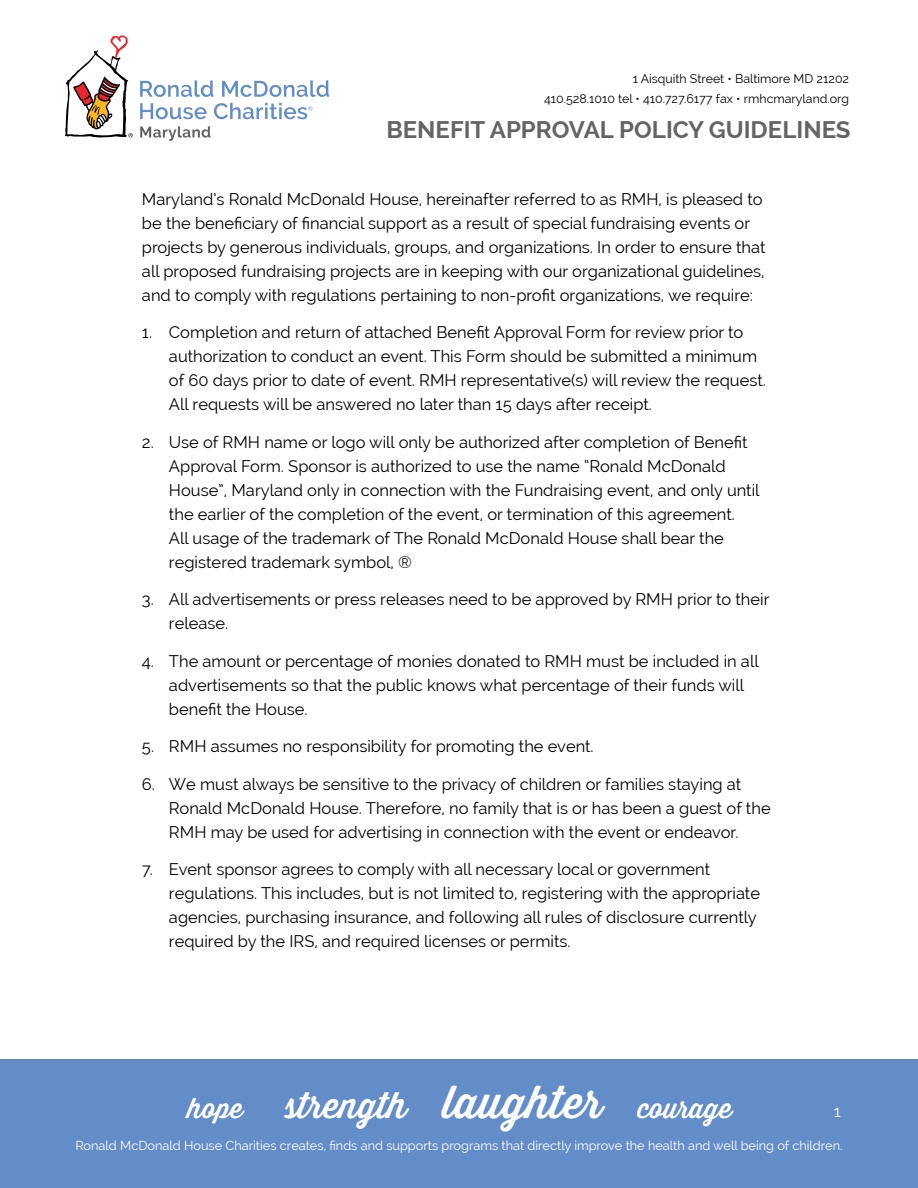
<style>
.page{position:relative;width:918px;height:1188px;background:#fff}
.page>*{position:absolute;margin:0;border:0;box-sizing:border-box;transform-origin:0 0}
.t1{font:27.75px "Thirsty Rough Reg";color:#fff}
.t2{font:700 24px "Raleway";color:#636466}
.t3{font:16.5px/24px "Raleway";color:#000}
.t4{font:16.5px "Raleway";color:#fff}
.t5{font:12.75px "Raleway";color:#fff}
.t6{font:12.3px/19.5px "Raleway";color:#000;text-align:right}
.s1{font-size:36px}
.s2{font-size:45px}
</style>
<div class="page">
<div style="left:0;top:1059px;width:918px;height:129px;background:#638dc9"></div>
<svg style="left:65px;top:35px;width:68px;height:103px"></svg>
<svg style="left:140px;top:80px;width:73px;height:17px"></svg>
<svg style="left:222px;top:80px;width:107px;height:17px"></svg>
<svg style="left:140px;top:103px;width:67px;height:16px"></svg>
<svg style="left:214px;top:103px;width:98px;height:16px"></svg>
<svg style="left:140px;top:126px;width:70px;height:15px"></svg>
<p class="t6" style="left:544px;top:69px;width:307px">1 Aisquith Street • Baltimore MD 21202<br>410.528.1010 tel • 410.727.6177 fax • rmhcmaryland.org</p>
<h2 class="t2" style="left:386px;top:116px;width:466px">BENEFIT APPROVAL POLICY GUIDELINES</h2>
<p class="t3" style="left:142px;top:187px;width:625px">Maryland’s Ronald McDonald House, hereinafter referred to as RMH, is pleased to be the beneficiary of financial support as a result of special fundraising events or projects by generous individuals, groups, and organizations. In order to ensure that all proposed fundraising projects are in keeping with our organizational guidelines, and to comply with regulations pertaining to non-profit organizations, we require:</p>
<p class="t3" style="left:169px;top:320px;width:599px;text-indent:-27px">1. Completion and return of attached Benefit Approval Form for review prior to authorization to conduct an event. This Form should be submitted a minimum of 60 days prior to date of event. RMH representative(s) will review the request.<br>All requests will be answered no later than 15 days after receipt.</p>
<p class="t3" style="left:169px;top:430px;width:592px;text-indent:-27px">2. Use of RMH name or logo will only be authorized after completion of Benefit Approval Form. Sponsor is authorized to use the name “Ronald McDonald House”, Maryland only in connection with the Fundraising event, and only until the earlier of the completion of the event, or termination of this agreement.<br>All usage of the trademark of The Ronald McDonald House shall bear the registered trademark symbol, ®</p>
<p class="t3" style="left:169px;top:587px;width:602px;text-indent:-27px">3. All advertisements or press releases need to be approved by RMH prior to their release.</p>
<p class="t3" style="left:169px;top:649px;width:591px;text-indent:-27px">4. The amount or percentage of monies donated to RMH must be included in all advertisements so that the public knows what percentage of their funds will benefit the House.</p>
<p class="t3" style="left:142px;top:734px;width:453px">5. RMH assumes no responsibility for promoting the event.</p>
<p class="t3" style="left:169px;top:772px;width:603px;text-indent:-27px">6. We must always be sensitive to the privacy of children or families staying at<br>Ronald McDonald House. Therefore, no family that is or has been a guest of the<br>RMH may be used for advertising in connection with the event or endeavor.</p>
<p class="t3" style="left:169px;top:857px;width:593px;text-indent:-27px">7. Event sponsor agrees to comply with all necessary local or government regulations. This includes, but is not limited to, registering with the appropriate agencies, purchasing insurance, and following all rules of disclosure currently required by the IRS, and required licenses or permits.</p>
<h1 class="t1" style="left:188px;top:1088px;width:546px">hope <span class="s1">strength</span> <span class="s2">laughter</span> courage</h1>
<p class="t4" style="left:834px;top:1101px;width:9px">1</p>
<p class="t5" style="left:76px;top:1139px;width:769px">Ronald McDonald House Charities creates, finds and supports programs that directly improve the health and well being of children.</p>
</div>
